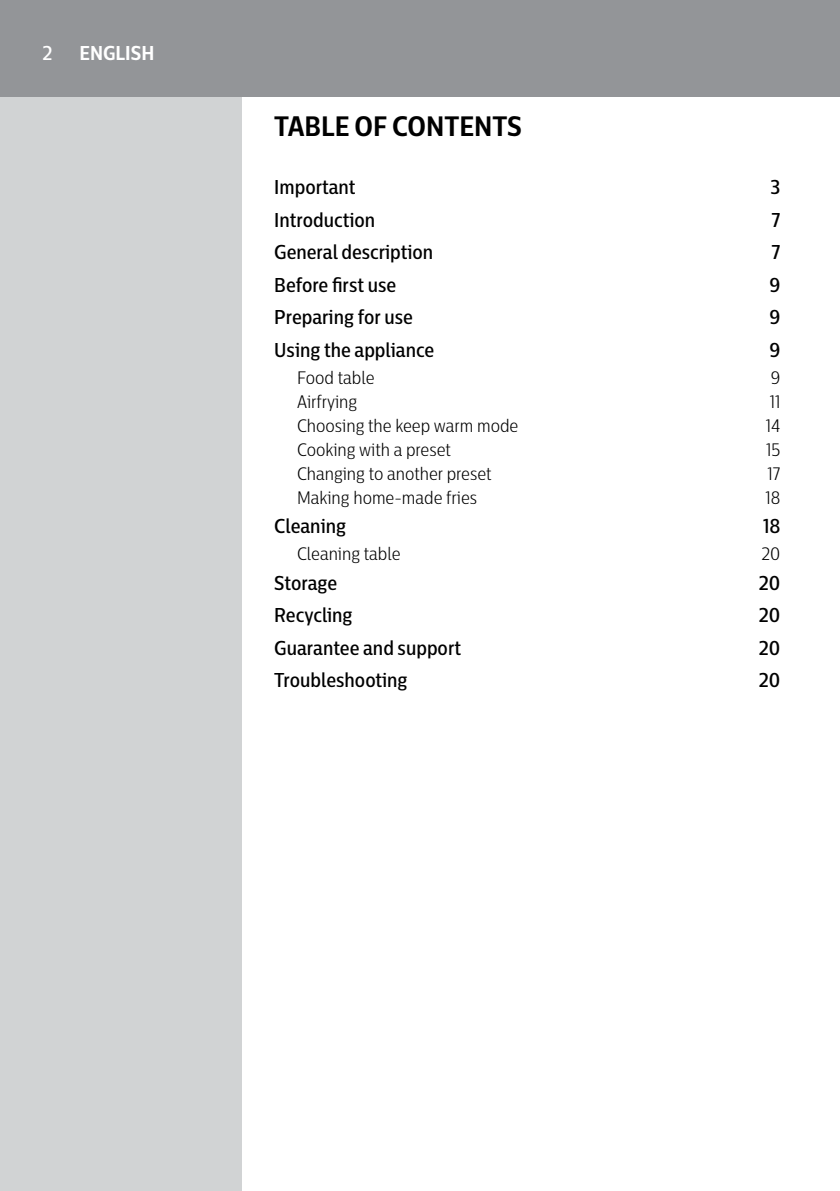
<style>
.page{position:relative;width:840px;height:1191px;background:#fff}
.page>*{position:absolute;margin:0;border:0;box-sizing:border-box;transform-origin:0 0}
.t1{font:700 28px "Centrale Sans Cnd";color:#000}
.t2{font:500 20px "Centrale Sans Cnd";color:#000}
.t3{font:700 20px "Centrale Sans Cnd";color:#fff}
.t4{font:500 20px "Centrale Sans Cnd";color:#fff}
.t5{font:300 18px "Centrale Sans Cnd";color:#000}
</style>
<div class="page">
<hr style="left:839px;top:0;width:1px;height:98px;background:#939598">
<div style="left:0;top:85px;width:241px;height:1106px;background:#d1d3d4"></div>
<div style="left:0;top:0;width:839px;height:96px;background:#939598"></div>
<p class="t4" style="left:43px;top:40px;width:12px">2</p>
<p class="t3" style="left:79px;top:40px;width:76px">ENGLISH</p>
<h1 class="t1" style="left:274px;top:108px;width:249px">TABLE OF CONTENTS</h1>
<p class="t2" style="left:274px;top:174px;width:83px">Important</p>
<p class="t2" style="left:770px;top:174px;width:11px">3</p>
<p class="t2" style="left:274px;top:207px;width:102px">Introduction</p>
<p class="t2" style="left:770px;top:207px;width:11px">7</p>
<p class="t2" style="left:274px;top:239px;width:160px">General description</p>
<p class="t2" style="left:770px;top:239px;width:11px">7</p>
<p class="t2" style="left:274px;top:272px;width:123px">Before first use</p>
<p class="t2" style="left:769px;top:272px;width:12px">9</p>
<p class="t2" style="left:274px;top:304px;width:140px">Preparing for use</p>
<p class="t2" style="left:769px;top:304px;width:12px">9</p>
<p class="t2" style="left:274px;top:337px;width:161px">Using the appliance</p>
<p class="t2" style="left:769px;top:337px;width:12px">9</p>
<p class="t5" style="left:297px;top:366px;width:79px">Food table</p>
<p class="t5" style="left:770px;top:366px;width:11px">9</p>
<p class="t5" style="left:297px;top:390px;width:62px">Airfrying</p>
<p class="t5" style="left:769px;top:390px;width:12px">11</p>
<p class="t5" style="left:297px;top:414px;width:223px">Choosing the keep warm mode</p>
<p class="t5" style="left:765px;top:414px;width:16px">14</p>
<p class="t5" style="left:297px;top:438px;width:155px">Cooking with a preset</p>
<p class="t5" style="left:765px;top:438px;width:16px">15</p>
<p class="t5" style="left:297px;top:462px;width:196px">Changing to another preset</p>
<p class="t5" style="left:767px;top:462px;width:14px">17</p>
<p class="t5" style="left:297px;top:486px;width:181px">Making home-made fries</p>
<p class="t5" style="left:765px;top:486px;width:16px">18</p>
<p class="t2" style="left:274px;top:513px;width:73px">Cleaning</p>
<p class="t2" style="left:762px;top:513px;width:19px">18</p>
<p class="t5" style="left:297px;top:543px;width:105px">Cleaning table</p>
<p class="t5" style="left:761px;top:543px;width:20px">20</p>
<p class="t2" style="left:274px;top:570px;width:64px">Storage</p>
<p class="t2" style="left:758px;top:570px;width:23px">20</p>
<p class="t2" style="left:274px;top:602px;width:80px">Recycling</p>
<p class="t2" style="left:758px;top:602px;width:23px">20</p>
<p class="t2" style="left:274px;top:635px;width:188px">Guarantee and support</p>
<p class="t2" style="left:758px;top:635px;width:23px">20</p>
<p class="t2" style="left:274px;top:667px;width:135px">Troubleshooting</p>
<p class="t2" style="left:758px;top:667px;width:23px">20</p>
</div>
